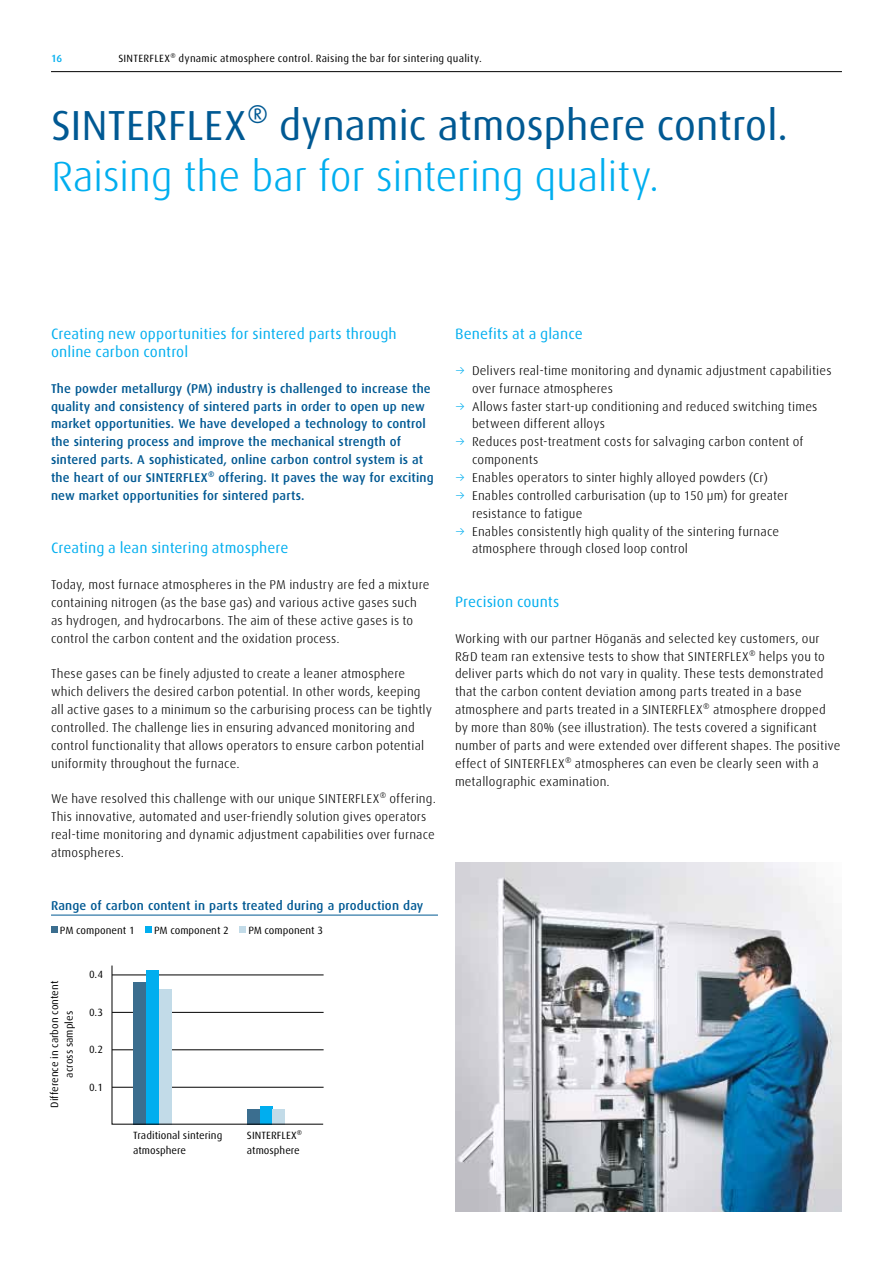
<style>
.page{position:relative;width:893px;height:1263px;background:#fff}
.page>*{position:absolute;margin:0;border:0;box-sizing:border-box;transform-origin:0 0}
.t1{font:42px "Linde Dax Global";letter-spacing:-.01em;color:#005993}
.t2{font:300 42px "Linde Dax Global";letter-spacing:-.015em;color:#00aeef}
.t3{font:15px/17.9px "Linde Dax Global";letter-spacing:.005em;color:#00aeef}
.t4{font:300 12.75px/17.9px "Linde Dax Global";letter-spacing:.01em;color:#000}
.t5{font:500 12.75px/17.9px "Linde Dax Global";letter-spacing:.015em;color:#005993}
.t6{font:10.5px/14.7px "Linde Dax Global";color:#000}
.t7{font:10.5px "Linde Dax Global";letter-spacing:.02em;color:#000}
.t8{font:500 10.5px "Linde Dax Global";color:#00aeef}
.s1{color:#00aeef}
</style>
<div class="page">
<hr style="left:51px;top:71px;width:791px;height:1px;background:#000">
<hr style="left:51px;top:915px;width:387px;height:1px;background:#005993">
<svg style="left:51px;top:927px;width:6px;height:6px"></svg>
<svg style="left:145px;top:927px;width:6px;height:6px"></svg>
<div style="left:239px;top:927px;width:7px;height:6px;background:#c2dbe8"></div>
<svg style="left:111px;top:965px;width:213px;height:160px"></svg>
<img style="left:455px;top:862px;width:387px;height:350px">
<p class="t8" style="left:51px;top:52px;width:13px">16</p>
<p class="t7" style="left:118px;top:52px;width:365px">SINTERFLEX® dynamic atmosphere control. Raising the bar for sintering quality.</p>
<h1 class="t1" style="left:51px;top:101px;width:739px">SINTERFLEX® dynamic atmosphere control.</h1>
<h1 class="t2" style="left:51px;top:151px;width:610px">Raising the bar for sintering quality.</h1>
<p class="t3" style="left:51px;top:325px;width:347px">Creating new opportunities for sintered parts through online carbon control</p>
<p class="t5" style="left:51px;top:379px;width:384px">The powder metallurgy (PM) industry is challenged to increase the quality and consistency of sintered parts in order to open up new market opportunities. We have developed a technology to control the sintering process and improve the mechanical strength of sintered parts. A sophisticated, online carbon control system is at the heart of our SINTERFLEX® offering. It paves the way for exciting new market opportunities for sintered parts.</p>
<p class="t3" style="left:51px;top:539px;width:239px">Creating a lean sintering atmosphere</p>
<p class="t4" style="left:51px;top:576px;width:380px">Today, most furnace atmospheres in the PM industry are fed a mixture containing nitrogen (as the base gas) and various active gases such as hydrogen, and hydrocarbons. The aim of these active gases is to control the carbon content and the oxidation process.</p>
<p class="t4" style="left:51px;top:665px;width:383px">These gases can be finely adjusted to create a leaner atmosphere which delivers the desired carbon potential. In other words, keeping all active gases to a minimum so the carburising process can be tightly controlled. The challenge lies in ensuring advanced monitoring and control functionality that allows operators to ensure carbon potential uniformity throughout the furnace.</p>
<p class="t4" style="left:51px;top:790px;width:386px">We have resolved this challenge with our unique SINTERFLEX® offering.<br>This innovative, automated and user-friendly solution gives operators real-time monitoring and dynamic adjustment capabilities over furnace atmospheres.</p>
<p class="t5" style="left:51px;top:897px;width:374px">Range of carbon content in parts treated during a production day</p>
<p class="t6" style="left:60px;top:923px;width:76px">PM component 1</p>
<p class="t6" style="left:154px;top:923px;width:76px">PM component 2</p>
<p class="t6" style="left:248px;top:923px;width:76px">PM component 3</p>
<p class="t6" style="left:47px;top:1108px;width:128px;text-align:center;rotate:-90deg">Difference in carbon content across samples</p>
<p class="t6" style="left:89px;top:967px;width:16px">0.4</p>
<p class="t6" style="left:89px;top:1005px;width:16px">0.3</p>
<p class="t6" style="left:89px;top:1042px;width:16px">0.2</p>
<p class="t6" style="left:89px;top:1079px;width:16px">0.1</p>
<p class="t6" style="left:133px;top:1128px;width:91px">Traditional sintering atmosphere</p>
<p class="t6" style="left:247px;top:1128px;width:57px">SINTERFLEX® atmosphere</p>
<p class="t3" style="left:455px;top:325px;width:129px">Benefits at a glance</p>
<p class="t4" style="left:472px;top:362px;width:361px;text-indent:-17px"><span class="s1">→</span> Delivers real-time monitoring and dynamic adjustment capabilities over furnace atmospheres</p>
<p class="t4" style="left:472px;top:397px;width:347px;text-indent:-17px"><span class="s1">→</span> Allows faster start-up conditioning and reduced switching times between different alloys</p>
<p class="t4" style="left:472px;top:433px;width:333px;text-indent:-17px"><span class="s1">→</span> Reduces post-treatment costs for salvaging carbon content of components</p>
<p class="t4" style="left:455px;top:469px;width:315px"><span class="s1">→</span> Enables operators to sinter highly alloyed powders (Cr)</p>
<p class="t4" style="left:472px;top:486px;width:318px;text-indent:-17px"><span class="s1">→</span> Enables controlled carburisation (up to 150 μm) for greater resistance to fatigue</p>
<p class="t4" style="left:472px;top:522px;width:309px;text-indent:-17px"><span class="s1">→</span> Enables consistently high quality of the sintering furnace atmosphere through closed loop control</p>
<p class="t3" style="left:455px;top:593px;width:106px">Precision counts</p>
<p class="t4" style="left:455px;top:629px;width:387px">Working with our partner Höganäs and selected key customers, our R&amp;D team ran extensive tests to show that SINTERFLEX® helps you to deliver parts which do not vary in quality. These tests demonstrated that the carbon content deviation among parts treated in a base atmosphere and parts treated in a SINTERFLEX® atmosphere dropped by more than 80% (see illustration). The tests covered a significant number of parts and were extended over different shapes. The positive effect of SINTERFLEX® atmospheres can even be clearly seen with a metallographic examination.</p>
</div>
